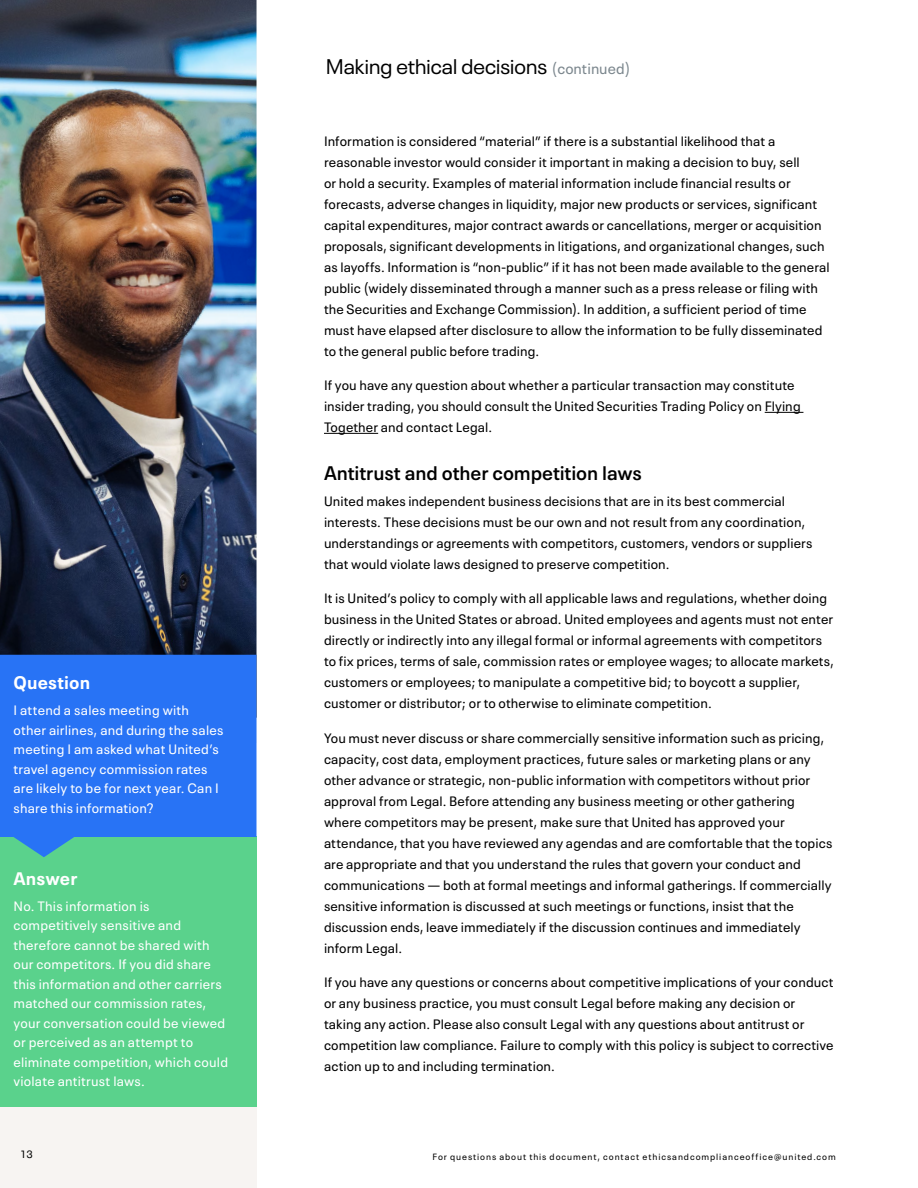
<style>
.page{position:relative;width:918px;height:1188px;background:#fff}
.page>*{position:absolute;margin:0;border:0;box-sizing:border-box;transform-origin:0 0}
.t1{font:21px "Neue Plak";letter-spacing:.005em;color:#000}
.t2{font:600 19.5px "Neue Plak Text";letter-spacing:-.005em;color:#000}
.t3{font:700 18px "Neue Plak Text";letter-spacing:.01em;color:#fff}
.t4{font:13.5px/21px "Neue Plak Text";letter-spacing:.005em;color:#000}
.t5{font:13.5px/19.5px "Neue Plak Text";letter-spacing:.015em;color:#fff}
.t6{font:10.5px "Neue Plak Text";color:#000}
.t7{font:9px "Neue Plak Text";letter-spacing:.1em;color:#000}
.s1{font-family:"Neue Plak Text";font-size:15px;color:#7c878e}
</style>
<div class="page">
<img style="left:0;top:0;width:256px;height:655px">
<div style="left:0;top:914px;width:256px;height:274px;background:#f7f4f2"></div>
<div style="left:0;top:837px;width:256px;height:270px;background:#5ad28c"></div>
<svg style="left:0;top:655px;width:256px;height:202px;background:#2c7beb"></svg>
<hr style="left:765px;top:412px;width:38px;height:1px;background:#000">
<hr style="left:324px;top:433px;width:54px;height:1px;background:#000">
<h3 class="t3" style="left:14px;top:668px;width:78px">Question</h3>
<p class="t5" style="left:14px;top:699px;width:212px">I attend a sales meeting with other airlines, and during the sales meeting I am asked what United’s travel agency commission rates are likely to be for next year. Can I share this information?</p>
<h3 class="t3" style="left:14px;top:863px;width:65px">Answer</h3>
<p class="t5" style="left:14px;top:895px;width:216px">No. This information is competitively sensitive and therefore cannot be shared with our competitors. If you did share this information and other carriers matched our commission rates, your conversation could be viewed or perceived as an attempt to eliminate competition, which could violate antitrust laws.</p>
<p class="t6" style="left:20px;top:1146px;width:14px">13</p>
<h1 class="t1" style="left:326px;top:51px;width:306px">Making ethical decisions <span class="s1">(continued)</span></h1>
<p class="t4" style="left:324px;top:129px;width:507px">Information is considered “material” if there is a substantial likelihood that a reasonable investor would consider it important in making a decision to buy, sell<br>or hold a security. Examples of material information include financial results or forecasts, adverse changes in liquidity, major new products or services, significant capital expenditures, major contract awards or cancellations, merger or acquisition proposals, significant developments in litigations, and organizational changes, such as layoffs. Information is “non-public” if it has not been made available to the general public (widely disseminated through a manner such as a press release or filing with the Securities and Exchange Commission). In addition, a sufficient period of time must have elapsed after disclosure to allow the information to be fully disseminated to the general public before trading.</p>
<p class="t4" style="left:324px;top:373px;width:478px">If you have any question about whether a particular transaction may constitute insider trading, you should consult the United Securities Trading Policy on Flying<br>Together and contact Legal.</p>
<h2 class="t2" style="left:324px;top:457px;width:319px">Antitrust and other competition laws</h2>
<p class="t4" style="left:324px;top:489px;width:490px">United makes independent business decisions that are in its best commercial interests. These decisions must be our own and not result from any coordination, understandings or agreements with competitors, customers, vendors or suppliers that would violate laws designed to preserve competition.</p>
<p class="t4" style="left:324px;top:586px;width:512px">It is United’s policy to comply with all applicable laws and regulations, whether doing business in the United States or abroad. United employees and agents must not enter directly or indirectly into any illegal formal or informal agreements with competitors to fix prices, terms of sale, commission rates or employee wages; to allocate markets, customers or employees; to manipulate a competitive bid; to boycott a supplier, customer or distributor; or to otherwise to eliminate competition.</p>
<p class="t4" style="left:324px;top:726px;width:510px">You must never discuss or share commercially sensitive information such as pricing, capacity, cost data, employment practices, future sales or marketing plans or any other advance or strategic, non-public information with competitors without prior approval from Legal. Before attending any business meeting or other gathering where competitors may be present, make sure that United has approved your attendance, that you have reviewed any agendas and are comfortable that the topics are appropriate and that you understand the rules that govern your conduct and communications — both at formal meetings and informal gatherings. If commercially sensitive information is discussed at such meetings or functions, insist that the discussion ends, leave immediately if the discussion continues and immediately inform Legal.</p>
<p class="t4" style="left:324px;top:970px;width:511px">If you have any questions or concerns about competitive implications of your conduct or any business practice, you must consult Legal before making any decision or taking any action. Please also consult Legal with any questions about antitrust or competition law compliance. Failure to comply with this policy is subject to corrective action up to and including termination.</p>
<p class="t7" style="left:432px;top:1149px;width:405px">For questions about this document, contact ethicsandcomplianceoffice@united.com</p>
</div>
